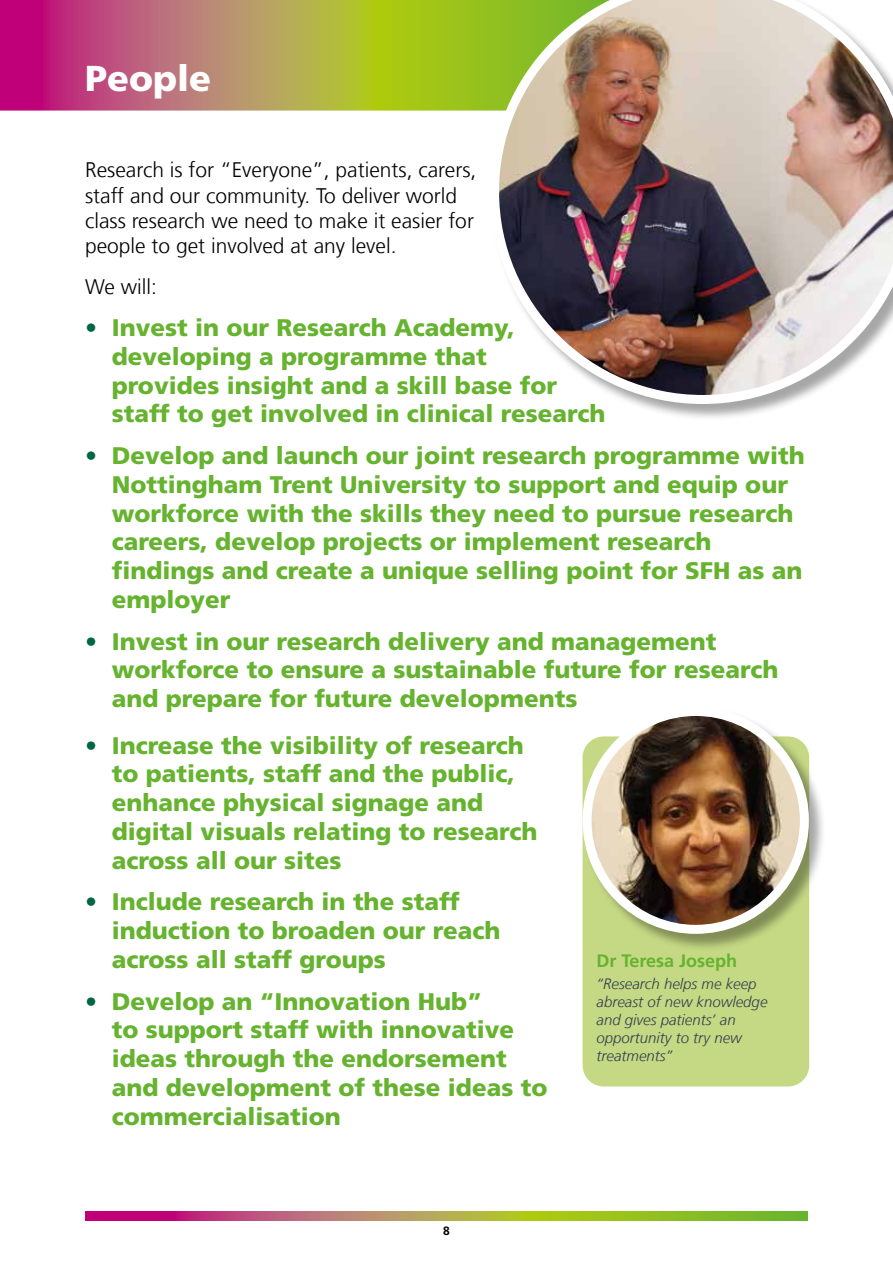
<style>
.page{position:relative;width:893px;height:1263px;background:#fff}
.page>*{position:absolute;margin:0;border:0;box-sizing:border-box;transform-origin:0 0}
.t1{font:900 36px "Frutiger LT Com";color:#fff}
.t2{font:900 24px/28.8px "Frutiger LT Com";color:#65b32e}
.t3{font:300 21px/25.2px "Frutiger LT Com";color:#000}
.t4{font:700 18px "Frutiger LT Com";color:#65b32e}
.t5{font:italic 300 15px/18px "Frutiger LT Com";color:#333f4f}
.t6{font:700 12px "Frutiger LT Com";color:#000}
.s1{color:#064}
</style>
<div class="page">
<svg style="left:85px;top:1212px;width:723px;height:8px;background:#a9884d"></svg>
<svg style="left:0;top:0;width:490px;height:111px;background:#b48556"></svg>
<div style="left:490px;top:0;width:403px;height:421px;background:#000;opacity:.35"></div>
<img style="left:490px;top:0;width:403px;height:404px">
<div style="left:583px;top:736px;width:226px;height:350px;background:#c5d984;border-radius:21px"></div>
<div style="left:583px;top:708px;width:243px;height:243px;background:#000;opacity:.35"></div>
<img style="left:587px;top:711px;width:217px;height:218px;border-radius:109px">
<div style="left:583px;top:707px;width:226px;height:227px;border:9px solid #fff;border-radius:50%"></div>
<h1 class="t1" style="left:85px;top:56px;width:128px">People</h1>
<p class="t3" style="left:85px;top:158px;width:393px">Research is for “Everyone”, patients, carers, staff and our community. To deliver world class research we need to make it easier for people to get involved at any level.</p>
<p class="t3" style="left:85px;top:275px;width:73px">We will:</p>
<p class="t2" style="left:112px;top:313px;width:495px;text-indent:-27px"><span class="s1">•</span> Invest in our Research Academy, developing a programme that<br>provides insight and a skill base for staff to get involved in clinical research</p>
<p class="t2" style="left:112px;top:441px;width:695px;text-indent:-27px"><span class="s1">•</span> Develop and launch our joint research programme with Nottingham Trent University to support and equip our workforce with the skills they need to pursue research careers, develop projects or implement research findings and create a unique selling point for SFH as an employer</p>
<p class="t2" style="left:112px;top:627px;width:668px;text-indent:-27px"><span class="s1">•</span> Invest in our research delivery and management workforce to ensure a sustainable future for research and prepare for future developments</p>
<p class="t2" style="left:112px;top:731px;width:427px;text-indent:-27px"><span class="s1">•</span> Increase the visibility of research to patients, staff and the public, enhance physical signage and digital visuals relating to research across all our sites</p>
<p class="t2" style="left:112px;top:887px;width:390px;text-indent:-27px"><span class="s1">•</span> Include research in the staff induction to broaden our reach across all staff groups</p>
<p class="t2" style="left:112px;top:987px;width:437px;text-indent:-27px"><span class="s1">•</span> Develop an “Innovation Hub”<br>to support staff with innovative ideas through the endorsement and development of these ideas to commercialisation</p>
<p class="t4" style="left:597px;top:950px;width:142px">Dr Teresa Joseph</p>
<p class="t5" style="left:597px;top:975px;width:172px">“Research helps me keep abreast of new knowledge and gives patients’ an opportunity to try new treatments”</p>
<p class="t6" style="left:443px;top:1223px;width:8px">8</p>
</div>
